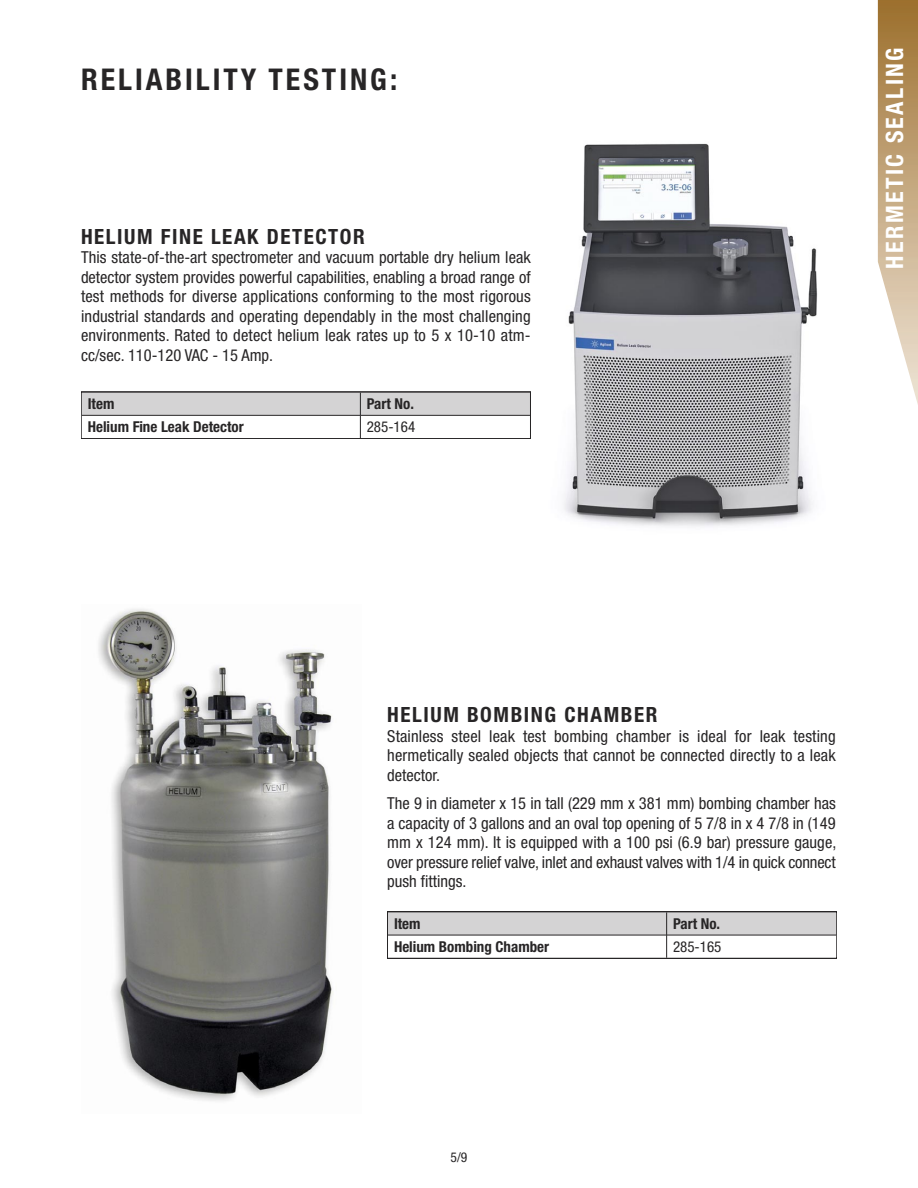
<style>
.page{position:relative;width:918px;height:1188px;background:#fff}
.page>*{position:absolute;margin:0;border:0;box-sizing:border-box;transform-origin:0 0}
.t1{font:700 condensed 30px "Helvetica Neue";letter-spacing:.1em;color:#272526}
.t2{font:700 condensed 24px "Helvetica Neue";letter-spacing:.1em;color:#fff}
.t3{font:700 condensed 21px "Helvetica Neue";letter-spacing:.075em;color:#272526}
.t4{font:condensed 16.5px/19.5px "Helvetica Neue";letter-spacing:.01em;color:#272526;text-align:justify}
.t5{font:700 condensed 15px "Helvetica Neue";color:#272526}
.t6{font:condensed 15px "Helvetica Neue";color:#272526}
.t7{font:condensed 13.5px "Helvetica Neue";color:#272526}
</style>
<div class="page">
<img style="left:878px;top:0;width:40px;height:405px">
<img style="left:98px;top:609px;width:235px;height:492px">
<div style="left:81px;top:392px;width:279px;height:23px;background:#d4d3d4"></div>
<div style="left:360px;top:392px;width:171px;height:23px;background:#d4d3d4"></div>
<div style="left:81px;top:392px;width:450px;height:47px;border:2px solid #272526"></div>
<hr style="left:360px;top:393px;width:1px;height:45px;background:#272526">
<hr style="left:82px;top:415px;width:278px;height:1px;background:#272526">
<hr style="left:361px;top:415px;width:169px;height:1px;background:#272526">
<div style="left:387px;top:912px;width:280px;height:23px;background:#d4d3d4"></div>
<div style="left:667px;top:912px;width:170px;height:23px;background:#d4d3d4"></div>
<hr style="left:666px;top:912px;width:1px;height:46px;background:#272526">
<hr style="left:388px;top:935px;width:278px;height:1px;background:#272526">
<hr style="left:667px;top:935px;width:169px;height:1px;background:#272526">
<img style="left:563px;top:143px;width:255px;height:384px">
<h1 class="t1" style="left:81px;top:68px;width:318px">RELIABILITY TESTING:</h1>
<p class="t3" style="left:81px;top:229px;width:285px">HELIUM FINE LEAK DETECTOR</p>
<p class="t4" style="left:81px;top:249px;width:451px">This state-of-the-art spectrometer and vacuum portable dry helium leak detector system provides powerful capabilities, enabling a broad range of test methods for diverse applications conforming to the most rigorous industrial standards and operating dependably in the most challenging environments. Rated to detect helium leak rates up to 5 x 10-10 atm&shy;cc/sec. 110-120 VAC - 15 Amp.</p>
<p class="t5" style="left:88px;top:399px;width:28px">Item</p>
<p class="t5" style="left:367px;top:399px;width:49px">Part No.</p>
<p class="t5" style="left:88px;top:422px;width:158px">Helium Fine Leak Detector</p>
<p class="t6" style="left:367px;top:422px;width:50px">285-164</p>
<h2 class="t2" style="left:886px;top:269px;width:223px;rotate:-90deg">HERMETIC SEALING</h2>
<p class="t3" style="left:387px;top:707px;width:272px">HELIUM BOMBING CHAMBER</p>
<p class="t4" style="left:387px;top:728px;width:450px">Stainless steel leak test bombing chamber is ideal for leak testing hermetically sealed objects that cannot be connected directly to a leak detector.</p>
<p class="t4" style="left:387px;top:795px;width:451px">The 9 in diameter x 15 in tall (229 mm x 381 mm) bombing chamber has a capacity of 3 gallons and an oval top opening of 5 7/8 in x 4 7/8 in (149 mm x 124 mm). It is equipped with a 100 psi (6.9 bar) pressure gauge, over pressure relief valve, inlet and exhaust valves with 1/4 in quick connect push fittings.</p>
<p class="t5" style="left:394px;top:918px;width:28px">Item</p>
<p class="t5" style="left:673px;top:918px;width:49px">Part No.</p>
<p class="t5" style="left:394px;top:941px;width:157px">Helium Bombing Chamber</p>
<p class="t6" style="left:673px;top:941px;width:50px">285-165</p>
<p class="t7" style="left:451px;top:1153px;width:18px">5/9</p>
</div>
